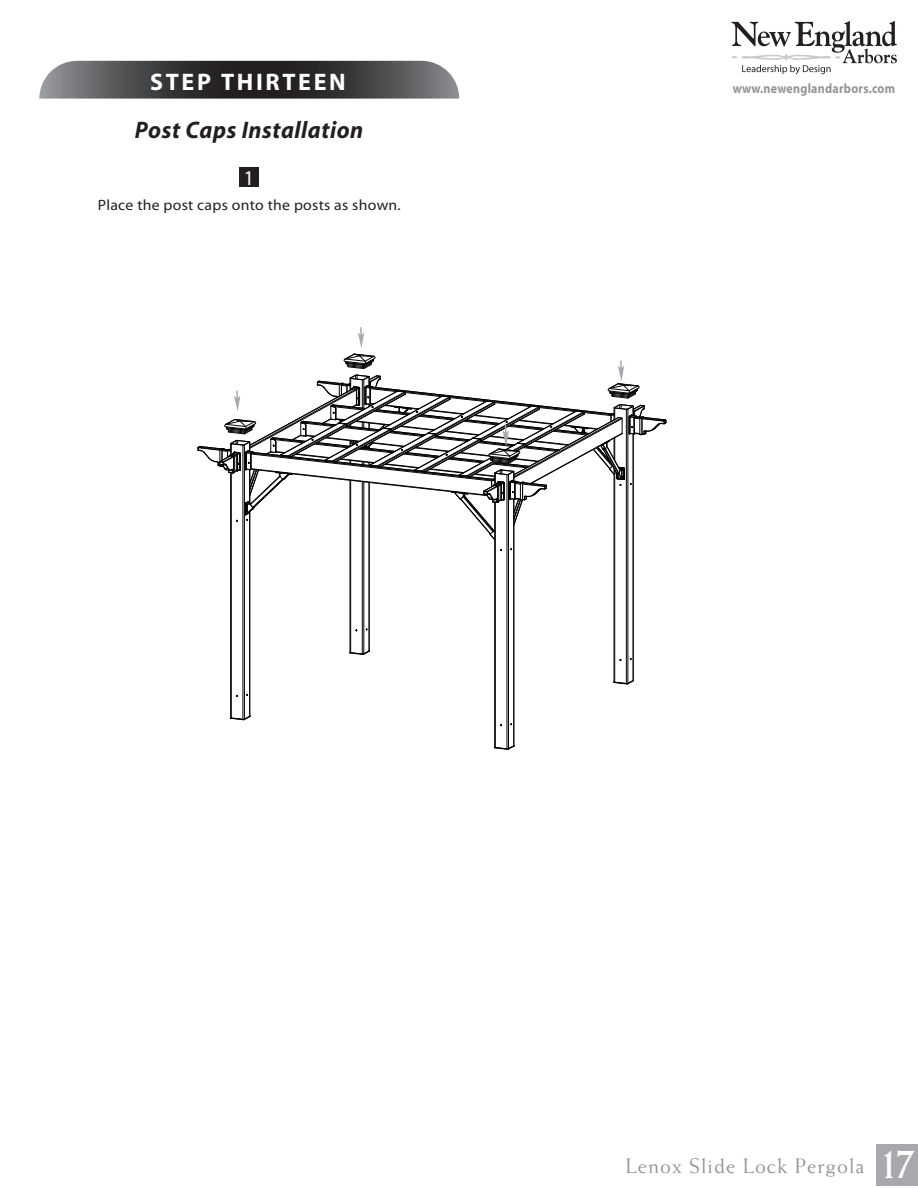
<style>
.page{position:relative;width:918px;height:1188px;background:#fff}
.page>*{position:absolute;margin:0;border:0;box-sizing:border-box;transform-origin:0 0}
.t1{font:italic 700 24px "Myriad";letter-spacing:.025em;color:#231f20}
.t2{font:700 24px "Myriad";letter-spacing:.11em;color:#fff}
.t3{font:21px "Weiss Std";letter-spacing:.05em;color:#939598}
.t4{font:21px "Myriad";color:#fff;scale:.95 1}
.t5{font:15px "Myriad";letter-spacing:.015em;color:#231f20;scale:1.05 1}
.t6{font:700 13.65px "Myriad";letter-spacing:.02em;color:#939598;scale:.88 1}
.s1{font-weight:700;font-size:46.5px;color:#fff}
</style>
<div class="page">
<div style="left:876px;top:1144px;width:42px;height:42px;background:#a8a9ad"></div>
<hr style="left:362px;top:482px;width:1px;height:172px;background:#040503">
<hr style="left:364px;top:482px;width:1px;height:172px;background:#040503">
<hr style="left:350px;top:480px;width:1px;height:172px;background:#040503">
<hr style="left:369px;top:482px;width:1px;height:169px;background:#040503">
<hr style="left:243px;top:445px;width:1px;height:274px;background:#040503">
<hr style="left:244px;top:445px;width:1px;height:274px;background:#040503">
<hr style="left:231px;top:473px;width:1px;height:245px;background:#040503">
<hr style="left:249px;top:512px;width:1px;height:204px;background:#040503">
<hr style="left:230px;top:473px;width:1px;height:245px;background:#040503">
<hr style="left:513px;top:499px;width:1px;height:247px;background:#040503">
<hr style="left:495px;top:502px;width:1px;height:246px;background:#040503">
<hr style="left:507px;top:475px;width:1px;height:274px;background:#040503">
<hr style="left:508px;top:475px;width:1px;height:274px;background:#040503">
<hr style="left:514px;top:499px;width:1px;height:247px;background:#040503">
<hr style="left:494px;top:502px;width:1px;height:245px;background:#040503">
<hr style="left:626px;top:409px;width:1px;height:275px;background:#040503">
<hr style="left:628px;top:409px;width:1px;height:274px;background:#040503">
<hr style="left:614px;top:469px;width:1px;height:213px;background:#040503">
<hr style="left:633px;top:434px;width:1px;height:246px;background:#040503">
<svg style="left:349px;top:650px;width:21px;height:5px"></svg>
<svg style="left:230px;top:715px;width:21px;height:5px"></svg>
<svg style="left:494px;top:745px;width:21px;height:5px"></svg>
<svg style="left:613px;top:680px;width:21px;height:5px"></svg>
<svg style="left:197px;top:328px;width:470px;height:213px"></svg>
<svg style="left:732px;top:21px;width:165px;height:53px"></svg>
<div style="left:239px;top:168px;width:20px;height:19px;background:#231f20"></div>
<svg style="left:39px;top:61px;width:420px;height:38px;background:#4f4e50"></svg>
<h1 class="t2" style="left:150px;top:69px;width:197px">STEP THIRTEEN</h1>
<h1 class="t1" style="left:135px;top:118px;width:230px">Post Caps Installation</h1>
<h2 class="t4" style="left:244px;top:167px;width:12px">1</h2>
<p class="t5" style="left:98px;top:197px;width:290px">Place the post caps onto the posts as shown.</p>
<p class="t6" style="left:733px;top:81px;width:186px">www.newenglandarbors.com</p>
<h2 class="t3" style="left:625px;top:1154px;width:292px">Lenox Slide Lock Pergola <span class="s1">17</span></h2>
</div>
